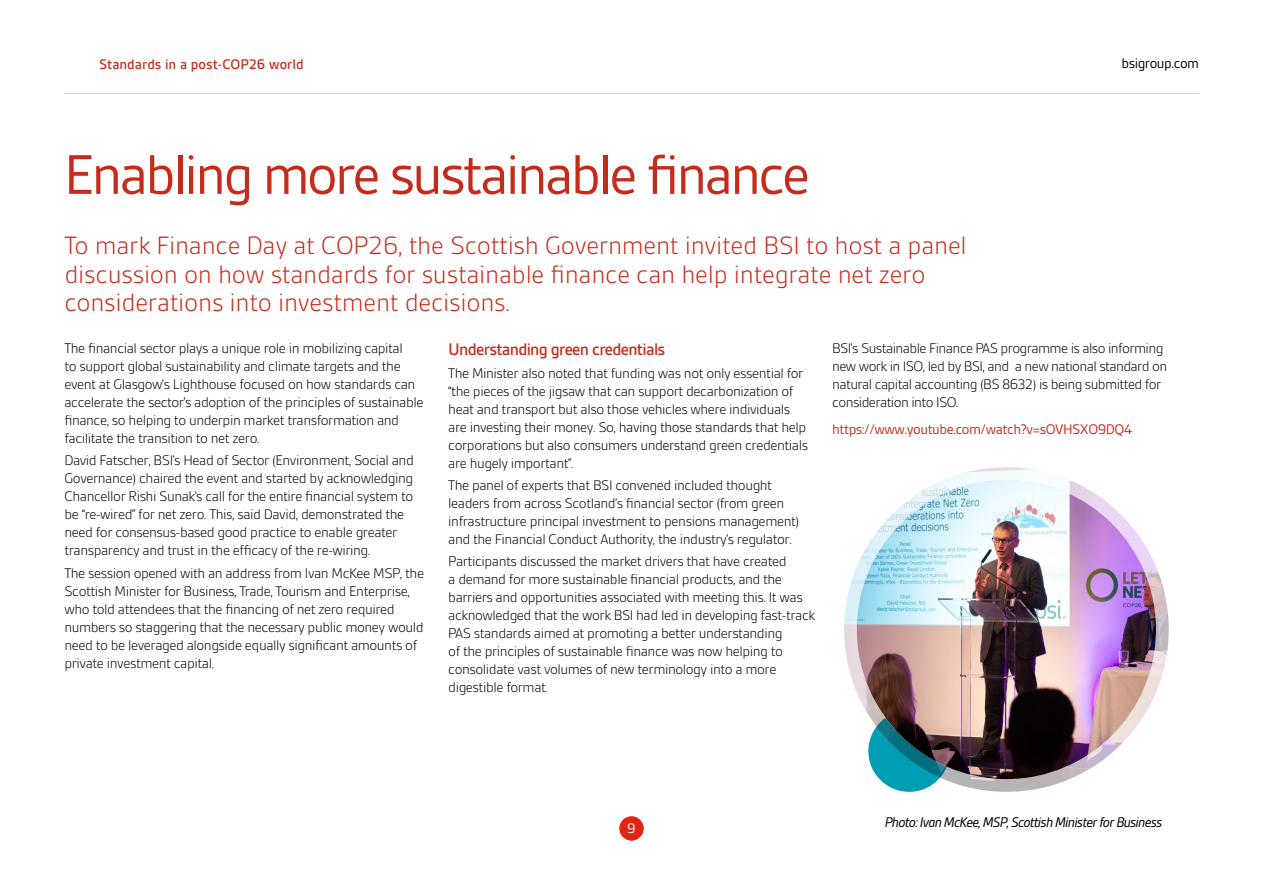
<style>
.page{position:relative;width:1263px;height:893px;background:#fff}
.page>*{position:absolute;margin:0;border:0;box-sizing:border-box;transform-origin:0 0}
.t1{font:60px "BSI Gesta";letter-spacing:-.05em;color:#c62a1b}
.t2{font:300 27px/28.5px "BSI Gesta";letter-spacing:-.01em;color:#c62a1b}
.t3{font:500 18px "BSI Gesta";letter-spacing:-.04em;color:#c62a1b}
.t4{font:300 15px/18px "BSI Gesta";letter-spacing:-.03em;color:#000}
.t5{font:italic 15px "BSI Gesta";letter-spacing:-.05em;color:#000}
.t6{font:15px "BSI Gesta";letter-spacing:-.03em;color:#c62a1b}
.t7{font:500 15px "BSI Gesta";color:#c62a1b}
.t8{font:15px "BSI Gesta";letter-spacing:-.03em;color:#000}
.t9{font:15px "BSI Gesta";color:#fff}
</style>
<div class="page">
<div style="left:868px;top:710px;width:82px;height:82px;background:#009eb5;border-radius:50%"></div>
<img style="left:844px;top:467px;width:325px;height:325px;border-radius:162px">
<img style="left:857px;top:480px;width:299px;height:299px;border-radius:150px">
<div style="left:619px;top:816px;width:24px;height:24px;background:#e42313;border-radius:50%"></div>
<hr style="left:64px;top:93px;width:1135px;height:1px;background:#dadada">
<p class="t7" style="left:99px;top:56px;width:206px">Standards in a post-COP26 world</p>
<p class="t8" style="left:1121px;top:55px;width:79px">bsigroup.com</p>
<h1 class="t1" style="left:64px;top:144px;width:748px">Enabling more sustainable finance</h1>
<h2 class="t2" style="left:64px;top:231px;width:904px">To mark Finance Day at COP26, the Scottish Government invited BSI to host a panel discussion on how standards for sustainable finance can help integrate net zero considerations into investment decisions.</h2>
<p class="t4" style="left:64px;top:339px;width:361px">The financial sector plays a unique role in mobilizing capital<br>to support global sustainability and climate targets and the event at Glasgow’s Lighthouse focused on how standards can accelerate the sector’s adoption of the principles of sustainable finance, so helping to underpin market transformation and facilitate the transition to net zero.</p>
<p class="t4" style="left:64px;top:452px;width:351px">David Fatscher, BSI’s Head of Sector (Environment, Social and Governance) chaired the event and started by acknowledging Chancellor Rishi Sunak’s call for the entire financial system to be “re-wired” for net zero. This, said David, demonstrated the need for consensus-based good practice to enable greater transparency and trust in the efficacy of the re-wiring.</p>
<p class="t4" style="left:64px;top:564px;width:361px">The session opened with an address from Ivan McKee MSP, the Scottish Minister for Business, Trade, Tourism and Enterprise, who told attendees that the financing of net zero required numbers so staggering that the necessary public money would need to be leveraged alongside equally significant amounts of private investment capital.</p>
<p class="t4" style="left:832px;top:339px;width:337px">BSI’s Sustainable Finance PAS programme is also informing new work in ISO, led by BSI, and a new national standard on natural capital accounting (BS 8632) is being submitted for consideration into ISO.</p>
<p class="t6" style="left:832px;top:421px;width:302px">https://www.youtube.com/watch?v=sOVHSXO9DQ4</p>
<p class="t3" style="left:448px;top:340px;width:218px">Understanding green credentials</p>
<p class="t4" style="left:448px;top:364px;width:361px">The Minister also noted that funding was not only essential for “the pieces of the jigsaw that can support decarbonization of heat and transport but also those vehicles where individuals are investing their money. So, having those standards that help corporations but also consumers understand green credentials are hugely important”.</p>
<p class="t4" style="left:448px;top:476px;width:352px">The panel of experts that BSI convened included thought leaders from across Scotland’s financial sector (from green infrastructure principal investment to pensions management) and the Financial Conduct Authority, the industry’s regulator.</p>
<p class="t4" style="left:448px;top:552px;width:368px">Participants discussed the market drivers that have created<br>a demand for more sustainable financial products, and the barriers and opportunities associated with meeting this. It was acknowledged that the work BSI had led in developing fast-track PAS standards aimed at promoting a better understanding<br>of the principles of sustainable finance was now helping to consolidate vast volumes of new terminology into a more digestible format.</p>
<p class="t9" style="left:627px;top:821px;width:10px">9</p>
<p class="t5" style="left:885px;top:814px;width:279px">Photo: Ivan McKee, MSP, Scottish Minister for Business</p>
</div>
